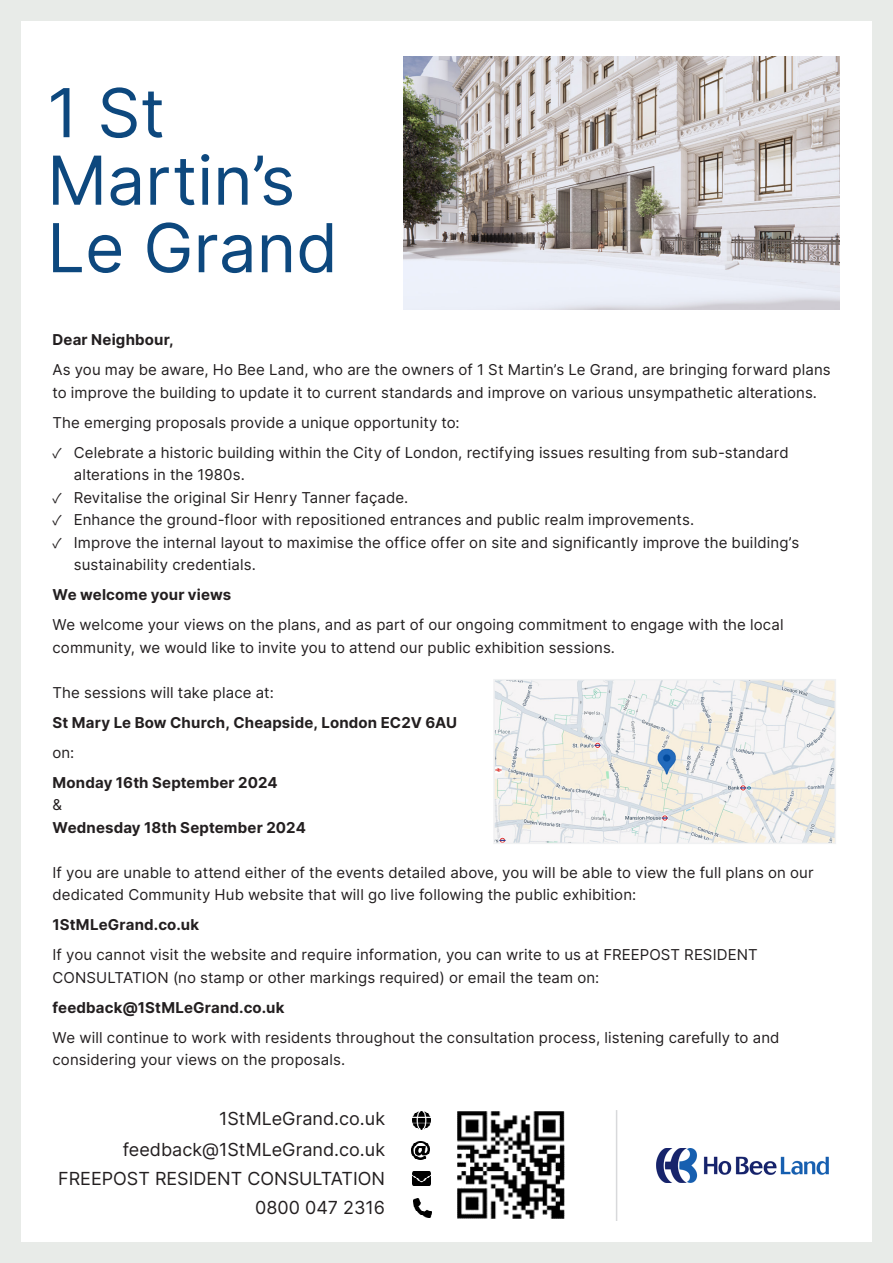
<style>
.page{position:relative;width:893px;height:1263px;background:#e8ebe8}
.page>*{position:absolute;margin:0;border:0;box-sizing:border-box;transform-origin:0 0}
.t1{font:67.5px/67.5px "Inter";color:#0d487e}
.t2{font:18px "Inter";color:#231f20}
.t3{font:15px/22.5px "Inter";letter-spacing:.01em;color:#231f20}
.t4{font:700 15px/22.5px "Inter";letter-spacing:.01em;color:#231f20}
.s1{font-family:"Source Sans Pro"}
.s2{font-weight:400}
</style>
<div class="page">
<div style="left:21px;top:21px;width:851px;height:1221px;background:#fff"></div>
<img style="left:403px;top:57px;width:436px;height:253px">
<img style="left:656px;top:1148px;width:173px;height:34px">
<hr style="left:616px;top:1110px;width:1px;height:111px;background:#d8d9db">
<svg style="left:412px;top:1172px;width:18px;height:13px"></svg>
<img style="left:413px;top:1141px;width:16px;height:3px">
<svg style="left:411px;top:1144px;width:18px;height:16px"></svg>
<img style="left:414px;top:1111px;width:15px;height:3px">
<svg style="left:412px;top:1114px;width:18px;height:16px"></svg>
<img style="left:496px;top:682px;width:337px;height:159px">
<div style="left:493px;top:679px;width:343px;height:165px;border:2px solid #f0f1f2"></div>
<img style="left:413px;top:1199px;width:19px;height:16px">
<svg style="left:422px;top:1215px;width:10px;height:2px"></svg>
<img style="left:457px;top:1111px;width:108px;height:108px">
<p class="t1" style="left:47px;top:77px;width:250px">1 St<br>Martin’s</p>
<p class="t1" style="left:47px;top:212px;width:292px">Le Grand</p>
<p class="t4" style="left:53px;top:328px;width:123px">Dear Neighbour,</p>
<p class="t3" style="left:53px;top:358px;width:780px">As you may be aware, Ho Bee Land, who are the owners of 1 St Martin’s Le Grand, are bringing forward plans to improve the building to update it to current standards and improve on various unsympathetic alterations.</p>
<p class="t3" style="left:53px;top:411px;width:409px">The emerging proposals provide a unique opportunity to:</p>
<p class="t3" style="left:74px;top:441px;width:716px;text-indent:-21px"><span class="s1">✓</span> Celebrate a historic building within the City of London, rectifying issues resulting from sub-standard alterations in the 1980s.</p>
<p class="t3" style="left:53px;top:486px;width:357px"><span class="s1">✓</span> Revitalise the original Sir Henry Tanner façade.</p>
<p class="t3" style="left:53px;top:508px;width:643px"><span class="s1">✓</span> Enhance the ground-floor with repositioned entrances and public realm improvements.</p>
<p class="t3" style="left:74px;top:531px;width:727px;text-indent:-21px"><span class="s1">✓</span> Improve the internal layout to maximise the office offer on site and significantly improve the building’s sustainability credentials.</p>
<p class="t4" style="left:53px;top:583px;width:180px">We welcome your views</p>
<p class="t3" style="left:53px;top:613px;width:733px">We welcome your views on the plans, and as part of our ongoing commitment to engage with the local community, we would like to invite you to attend our public exhibition sessions.</p>
<p class="t3" style="left:53px;top:681px;width:223px">The sessions will take place at:</p>
<p class="t4" style="left:53px;top:711px;width:406px">St Mary Le Bow Church, Cheapside, London EC2V 6AU</p>
<p class="t3" style="left:53px;top:741px;width:23px">on:</p>
<p class="t4" style="left:53px;top:771px;width:227px">Monday 16th September 2024 <span class="s2">&amp;</span></p>
<p class="t4" style="left:53px;top:816px;width:255px">Wednesday 18th September 2024</p>
<p class="t3" style="left:53px;top:861px;width:763px">If you are unable to attend either of the events detailed above, you will be able to view the full plans on our dedicated Community Hub website that will go live following the public exhibition:</p>
<p class="t4" style="left:53px;top:913px;width:148px">1StMLeGrand.co.uk</p>
<p class="t3" style="left:53px;top:943px;width:707px">If you cannot visit the website and require information, you can write to us at FREEPOST RESIDENT<br>CONSULTATION (no stamp or other markings required) or email the team on:</p>
<p class="t4" style="left:53px;top:996px;width:233px">feedback@1StMLeGrand.co.uk</p>
<p class="t3" style="left:53px;top:1026px;width:728px">We will continue to work with residents throughout the consultation process, listening carefully to and considering your views on the proposals.</p>
<p class="t2" style="left:219px;top:1105px;width:168px">1StMLeGrand.co.uk</p>
<p class="t2" style="left:123px;top:1136px;width:264px">feedback@1StMLeGrand.co.uk</p>
<p class="t2" style="left:58px;top:1165px;width:328px">FREEPOST RESIDENT CONSULTATION</p>
<p class="t2" style="left:255px;top:1194px;width:131px">0800 047 2316</p>
</div>
